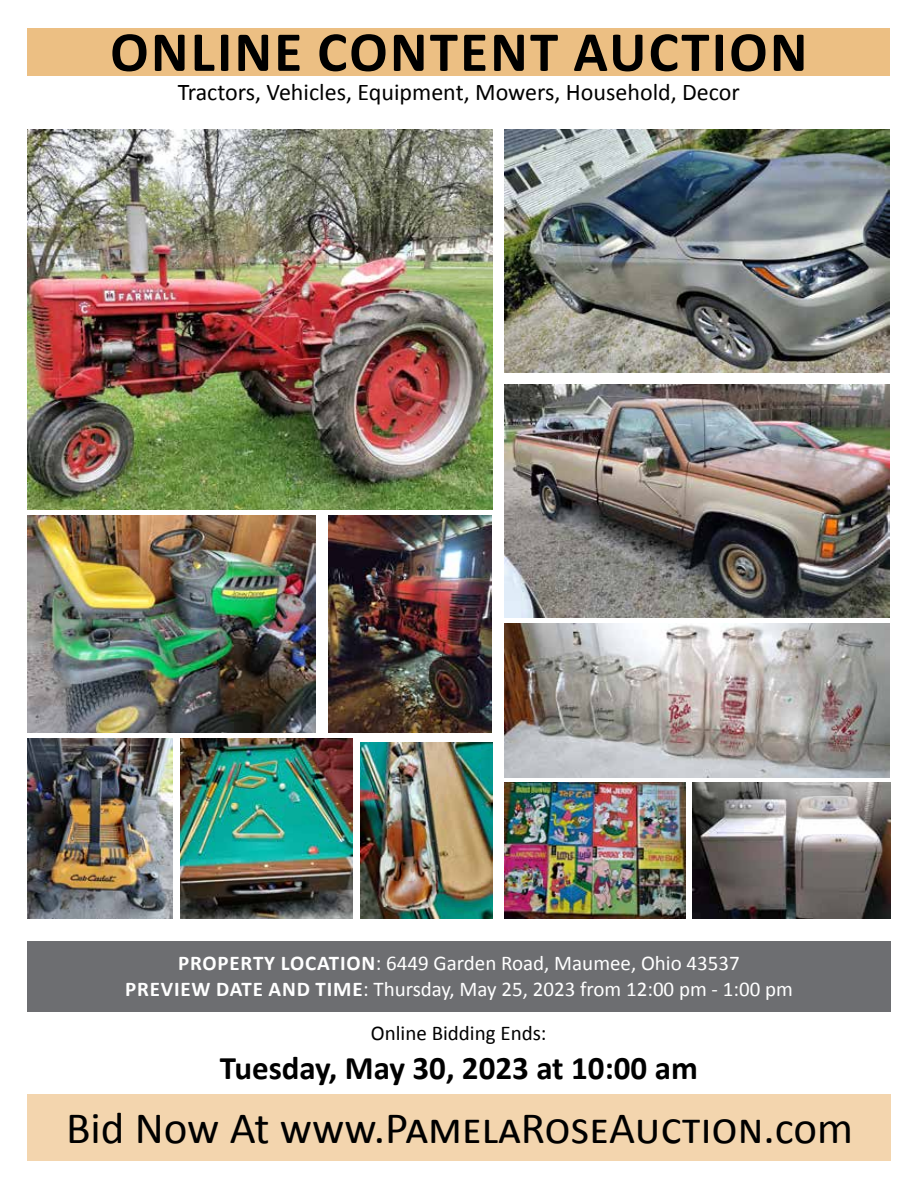
<style>
.page{position:relative;width:918px;height:1188px;background:#fff}
.page>*{position:absolute;margin:0;border:0;box-sizing:border-box;transform-origin:0 0}
.t1{font:700 57px "Calibri";letter-spacing:.04em;color:#000}
.t2{font:45px "Calibri";color:#000}
.t3{font:700 33px "Calibri";color:#000}
.t4{font:24px "Calibri";color:#000}
.t5{font:21px/25.2px "Calibri";color:#fff;text-align:center}
.t6{font:21px "Calibri";color:#000}
.s1{font-weight:700}
</style>
<div class="page">
<div style="left:28px;top:29px;width:862px;height:47px;background:#ecbf83"></div>
<div style="left:27px;top:1095px;width:864px;height:66px;background:#f3d5ae"></div>
<div style="left:27px;top:941px;width:864px;height:70px;background:#6d6e71"></div>
<img style="left:27px;top:129px;width:466px;height:381px">
<img style="left:504px;top:129px;width:386px;height:244px">
<img style="left:504px;top:385px;width:386px;height:232px">
<img style="left:27px;top:516px;width:289px;height:216px">
<img style="left:27px;top:738px;width:146px;height:180px">
<img style="left:361px;top:742px;width:132px;height:176px">
<img style="left:504px;top:782px;width:181px;height:136px">
<img style="left:504px;top:623px;width:386px;height:155px">
<img style="left:181px;top:738px;width:172px;height:180px">
<img style="left:692px;top:782px;width:199px;height:136px">
<img style="left:329px;top:516px;width:162px;height:216px">
<h1 class="t1" style="left:110px;top:12px;width:699px">ONLINE CONTENT AUCTION</h1>
<p class="t4" style="left:178px;top:75px;width:564px">Tractors, Vehicles, Equipment, Mowers, Household, Decor</p>
<p class="t5" style="left:125px;top:950px;width:669px"><span class="s1">PROPERTY LOCATION</span>: 6449 Garden Road, Maumee, Ohio 43537<br><span class="s1">PREVIEW DATE AND TIME</span>: Thursday, May 25, 2023 from 12:00 pm - 1:00 pm</p>
<p class="t6" style="left:371px;top:1018px;width:177px">Online Bidding Ends:</p>
<h3 class="t3" style="left:220px;top:1045px;width:480px">Tuesday, May 30, 2023 at 10:00 am</h3>
<h2 class="t2" style="left:66px;top:1097px;width:789px">Bid Now At www.PamelaRoseAuction.com</h2>
</div>
